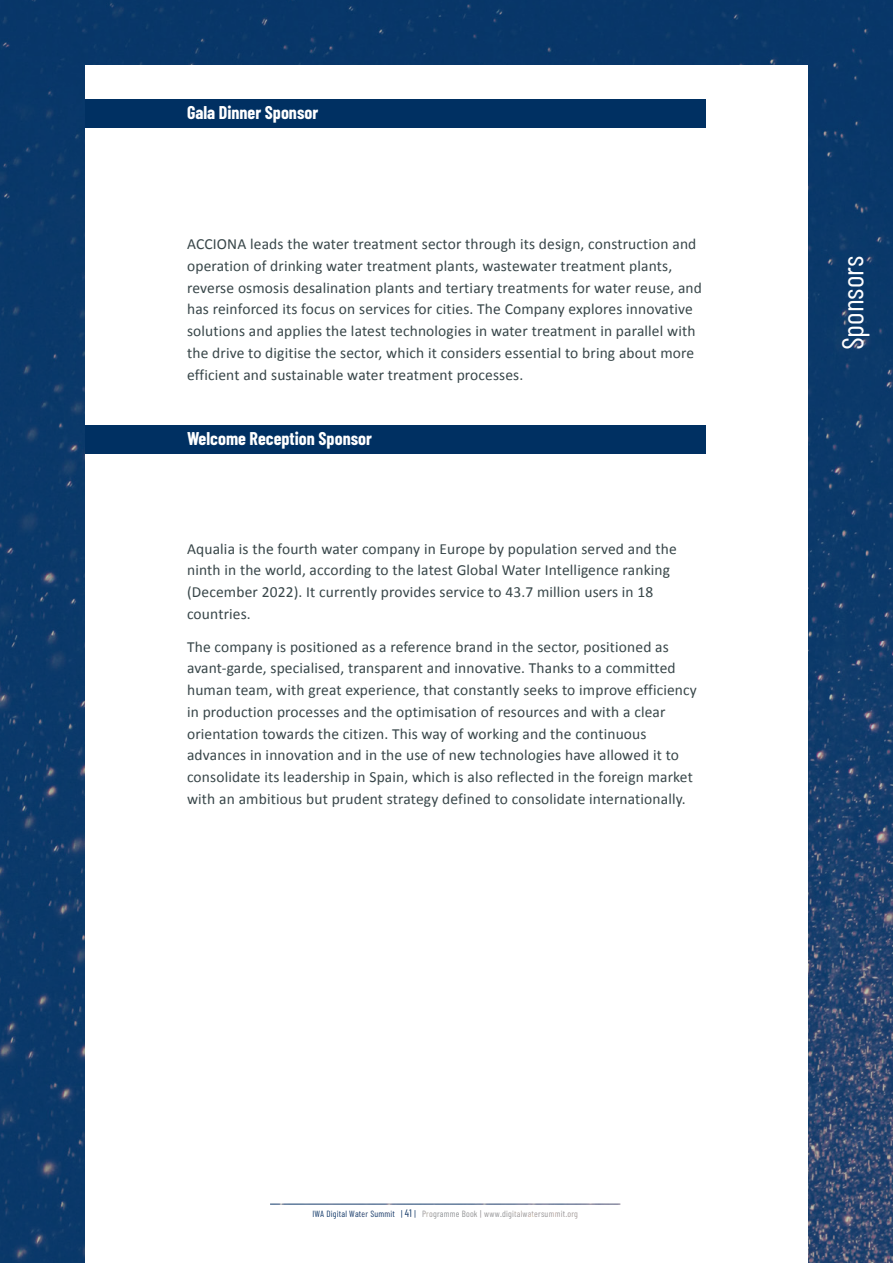
<style>
.page{position:relative;width:893px;height:1263px;background:#fff}
.page>*{position:absolute;margin:0;border:0;box-sizing:border-box;transform-origin:0 0}
.t1{font:30px "Barlow Condensed";color:#fff}
.t2{font:700 18px "Barlow Condensed";color:#fff}
.t3{font:15.45px/21.8px "Calibri";letter-spacing:.01em;color:#384649}
.t4{font:9px "Barlow Condensed";letter-spacing:.025em;color:#878e91}
.s1{color:#003062}
.s2{font-size:10.8px;color:#003062}
</style>
<div class="page">
<img style="left:0;top:0;width:893px;height:1263px">
<div style="left:85px;top:425px;width:621px;height:29px;background:#003062"></div>
<div style="left:85px;top:99px;width:621px;height:29px;background:#003062"></div>
<p class="t2" style="left:187px;top:101px;width:133px">Gala Dinner Sponsor</p>
<p class="t3" style="left:187px;top:233px;width:516px">ACCIONA leads the water treatment sector through its design, construction and operation of drinking water treatment plants, wastewater treatment plants, reverse osmosis desalination plants and tertiary treatments for water reuse, and has reinforced its focus on services for cities. The Company explores innovative solutions and applies the latest technologies in water treatment in parallel with the drive to digitise the sector, which it considers essential to bring about more efficient and sustainable water treatment processes.</p>
<p class="t2" style="left:187px;top:427px;width:186px">Welcome Reception Sponsor</p>
<p class="t3" style="left:187px;top:538px;width:491px">Aqualia is the fourth water company in Europe by population served and the ninth in the world, according to the latest Global Water Intelligence ranking (December 2022). It currently provides service to 43.7 million users in 18 countries.</p>
<p class="t3" style="left:187px;top:636px;width:511px">The company is positioned as a reference brand in the sector, positioned as avant-garde, specialised, transparent and innovative. Thanks to a committed human team, with great experience, that constantly seeks to improve efficiency in production processes and the optimisation of resources and with a clear orientation towards the citizen. This way of working and the continuous advances in innovation and in the use of new technologies have allowed it to consolidate its leadership in Spain, which is also reflected in the foreign market with an ambitious but prudent strategy defined to consolidate internationally.</p>
<h1 class="t1" style="left:834px;top:350px;width:96px;rotate:-90deg">Sponsors</h1>
<p class="t4" style="left:312px;top:1208px;width:267px"><span class="s1">IWA Digital Water Summit |</span> <span class="s2">41</span> <span class="s1">|</span> Programme Book | www.digitalwatersummit.org</p>
</div>
